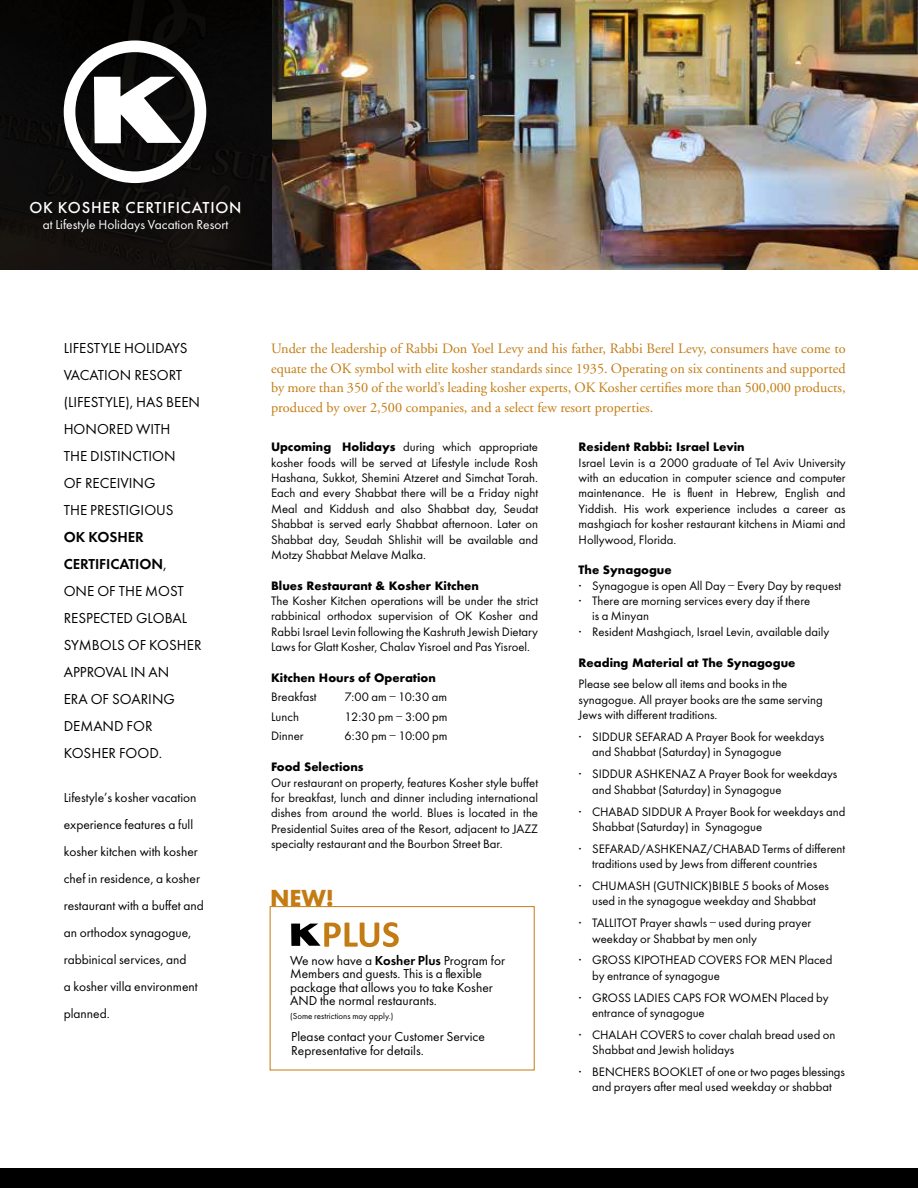
<style>
.page{position:relative;width:918px;height:1188px;background:#fff}
.page>*{position:absolute;margin:0;border:0;box-sizing:border-box;transform-origin:0 0}
.t1{font:24.15px "Futura Bld";color:#c37c13}
.t2{font:16.5px "Futura Mdm";letter-spacing:.05em;color:#fff}
.t3{font:15px/27px "Futura";color:#000}
.t4{font:15px/27px "Futura Dem Bld";color:#000}
.t5{font:14.25px/19.5px "Adobe Garamond";color:#c37c13;text-align:justify}
.t6{font:13.5px/27px "Futura";color:#000}
.t7{font:13.5px "Futura";color:#fff}
.t8{font:12.75px/15.5px "Futura";color:#000}
.t9{font:12.75px "Futura Bld";color:#000}
.t10{font:9px "Futura";color:#000}
.s1{font-family:"Futura"}
.s2{font-family:"Futura Bld"}
.s3{font-family:"Futura Dem Bld"}
</style>
<div class="page">
<img style="left:271px;top:0;width:647px;height:270px">
<div style="left:0;top:0;width:271px;height:270px;background:#0c0b0a"></div>
<svg style="left:64px;top:40px;width:142px;height:143px"></svg>
<div style="left:0;top:1168px;width:918px;height:20px;background:#000"></div>
<div style="left:270px;top:906px;width:265px;height:164px;border:1px solid #c37c13"></div>
<svg style="left:291px;top:922px;width:108px;height:25px"></svg>
<p class="t2" style="left:29px;top:196px;width:214px">OK KOSHER CERTIFICATION</p>
<p class="t7" style="left:43px;top:215px;width:187px">at Lifestyle Holidays Vacation Resort</p>
<p class="t3" style="left:64px;top:335px;width:138px">LIFESTYLE HOLIDAYS<br>VACATION RESORT (LIFESTYLE), HAS BEEN<br>HONORED WITH<br>THE DISTINCTION<br>OF RECEIVING<br>THE PRESTIGIOUS</p>
<p class="t4" style="left:64px;top:524px;width:104px">OK KOSHER<br>CERTIFICATION<span class="s1">,</span></p>
<p class="t3" style="left:64px;top:578px;width:139px">ONE OF THE MOST<br>RESPECTED GLOBAL<br>SYMBOLS OF KOSHER<br>APPROVAL IN AN<br>ERA OF SOARING<br>DEMAND FOR<br>KOSHER FOOD.</p>
<p class="t6" style="left:64px;top:785px;width:142px">Lifestyle’s kosher vacation experience features a full kosher kitchen with kosher chef in residence, a kosher restaurant with a buffet and an orthodox synagogue, rabbinical services, and<br>a kosher villa environment planned.</p>
<p class="t5" style="left:271px;top:339px;width:576px">Under the leadership of Rabbi Don Yoel Levy and his father, Rabbi Berel Levy, consumers have come to equate the OK symbol with elite kosher standards since 1935. Operating on six continents and supported by more than 350 of the world’s leading kosher experts, OK Kosher certifies more than 500,000 products, produced by over 2,500 companies, and a select few resort properties.</p>
<p class="t8" style="left:271px;top:440px;width:269px;text-align:justify"><span class="s2">Upcoming Holidays</span> during which appropriate kosher foods will be served at Lifestyle include Rosh Hashana, Sukkot, Shemini Atzeret and Simchat Torah.<br>Each and every Shabbat there will be a Friday night Meal and Kiddush and also Shabbat day, Seudat Shabbat is served early Shabbat afternoon. Later on Shabbat day, Seudah Shlishit will be available and Motzy Shabbat Melave Malka.</p>
<p class="t9" style="left:271px;top:577px;width:209px">Blues Restaurant &amp; Kosher Kitchen</p>
<p class="t8" style="left:271px;top:594px;width:269px;text-align:justify">The Kosher Kitchen operations will be under the strict rabbinical orthodox supervision of OK Kosher and Rabbi Israel Levin following the Kashruth Jewish Dietary Laws for Glatt Kosher, Chalav Yisroel and Pas Yisroel.</p>
<p class="t9" style="left:271px;top:669px;width:166px">Kitchen Hours of Operation</p>
<p class="t8" style="left:271px;top:691px;width:47px">Breakfast</p>
<p class="t8" style="left:345px;top:691px;width:104px">7:00 am – 10:30 am</p>
<p class="t8" style="left:271px;top:710px;width:29px">Lunch</p>
<p class="t8" style="left:345px;top:710px;width:104px">12:30 pm – 3:00 pm</p>
<p class="t8" style="left:271px;top:730px;width:34px">Dinner</p>
<p class="t8" style="left:345px;top:730px;width:104px">6:30 pm – 10:00 pm</p>
<p class="t9" style="left:271px;top:758px;width:94px">Food Selections</p>
<p class="t8" style="left:271px;top:776px;width:269px;text-align:justify">Our restaurant on property, features Kosher style buffet for breakfast, lunch and dinner including international dishes from around the world. Blues is located in the Presidential Suites area of the Resort, adjacent to JAZZ specialty restaurant and the Bourbon Street Bar.</p>
<h1 class="t1" style="left:270px;top:882px;width:66px">NEW!</h1>
<p class="t6" style="left:290px;top:955px;width:216px;line-height:13.5px">We now have a <span class="s3">Kosher Plus</span> Program for Members and guests. This is a flexible package that allows you to take Kosher AND the normal restaurants.</p>
<p class="t6" style="left:291px;top:1031px;width:195px;line-height:13.5px">Please contact your Customer Service<br>Representative for details.</p>
<p class="t10" style="left:290px;top:1010px;width:105px">(Some restrictions may apply.)</p>
<p class="t9" style="left:579px;top:439px;width:168px">Resident Rabbi: Israel Levin</p>
<p class="t8" style="left:579px;top:456px;width:269px;text-align:justify">Israel Levin is a 2000 graduate of Tel Aviv University with an education in computer science and computer maintenance. He is fluent in Hebrew, English and Yiddish. His work experience includes a career as mashgiach for kosher restaurant kitchens in Miami and Hollywood, Florida.</p>
<p class="t9" style="left:579px;top:562px;width:95px">The Synagogue</p>
<p class="t8" style="left:579px;top:579px;width:264px">• Synagogue is open All Day – Every Day by request</p>
<p class="t8" style="left:592px;top:594px;width:220px;text-indent:-14px">• There are morning services every day if there is a Minyan</p>
<p class="t8" style="left:579px;top:625px;width:252px">• Resident Mashgiach, Israel Levin, available daily</p>
<p class="t9" style="left:579px;top:654px;width:218px">Reading Material at The Synagogue</p>
<p class="t8" style="left:579px;top:678px;width:246px">Please see below all items and books in the synagogue. All prayer books are the same serving<br>Jews with different traditions.</p>
<p class="t8" style="left:592px;top:730px;width:234px;text-indent:-14px">• SIDDUR SEFARAD A Prayer Book for weekdays and Shabbat (Saturday) in Synagogue</p>
<p class="t8" style="left:592px;top:767px;width:247px;text-indent:-14px">• SIDDUR ASHKENAZ A Prayer Book for weekdays and Shabbat (Saturday) in Synagogue</p>
<p class="t8" style="left:592px;top:805px;width:255px;text-indent:-14px">• CHABAD SIDDUR A Prayer Book for weekdays and<br>Shabbat (Saturday) in Synagogue</p>
<p class="t8" style="left:592px;top:842px;width:255px;text-indent:-14px">• SEFARAD/ASHKENAZ/CHABAD‐ Terms of different traditions used by Jews from different countries</p>
<p class="t8" style="left:579px;top:879px;width:252px;text-align:center">• CHUMASH (GUTNICK)‐BIBLE‐ 5 books of Moses‐ used in the synagogue weekday and Shabbat</p>
<p class="t8" style="left:592px;top:916px;width:221px;text-indent:-14px">• TALLITOT Prayer shawls – used during prayer weekday or Shabbat by men only</p>
<p class="t8" style="left:592px;top:954px;width:242px;text-indent:-14px">• GROSS KIPOT‐HEAD COVERS FOR MEN Placed by entrance of synagogue</p>
<p class="t8" style="left:592px;top:991px;width:238px;text-indent:-14px">• GROSS LADIES CAPS‐ FOR WOMEN Placed by entrance of synagogue</p>
<p class="t8" style="left:592px;top:1028px;width:245px;text-indent:-14px">• CHALAH COVERS ‐to cover chalah bread used on<br>Shabbat and Jewish holidays</p>
<p class="t8" style="left:579px;top:1065px;width:268px;text-align:center">• BENCHERS BOOKLET of one or two pages blessings and prayers after meal used weekday or shabbat</p>
</div>
